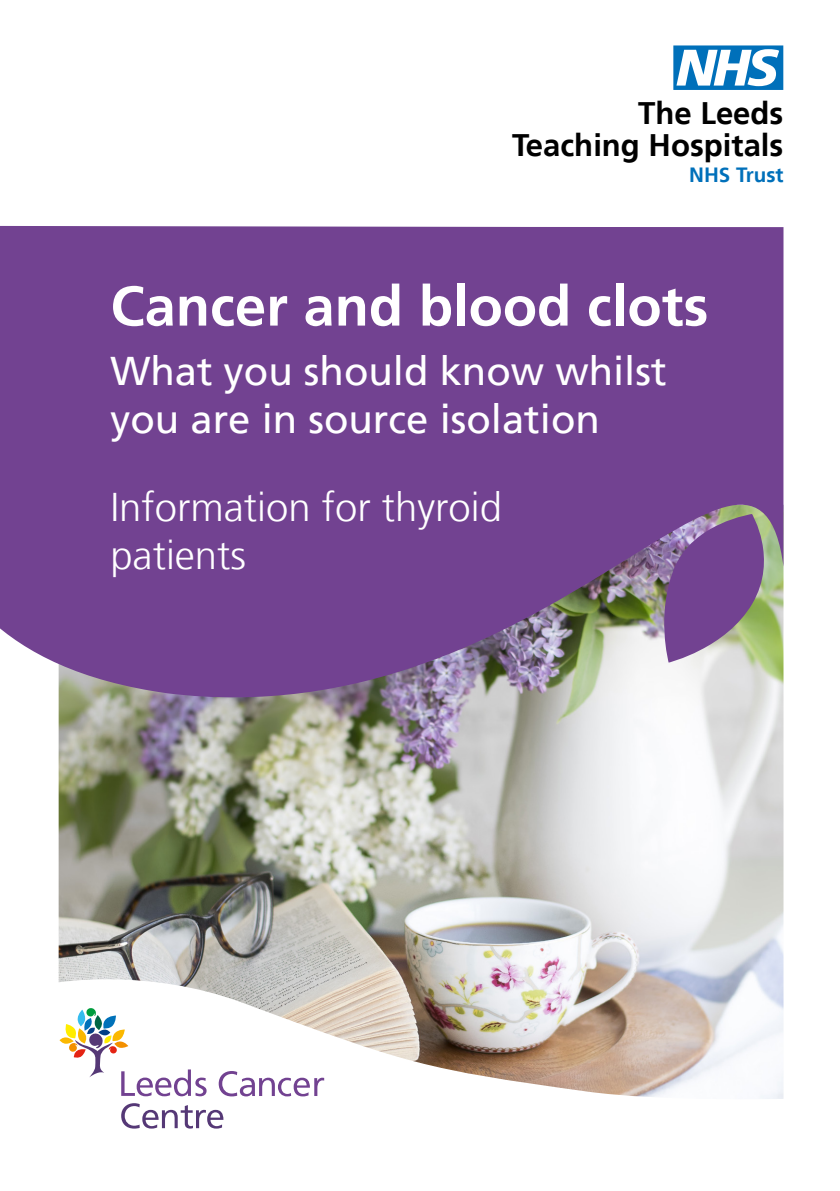
<style>
.page{position:relative;width:840px;height:1191px;background:#fff}
.page>*{position:absolute;margin:0;border:0;box-sizing:border-box;transform-origin:0 0}
.t1{font:62.2px "NHS";color:#0070ba}
.Cover_title_A{font:700 56px "Frutiger LT";color:#fff}
.Cover_title_A-2{font:40px/48px "Frutiger LT";color:#fff}
.Cover_title_A-3{font:300 40px "Frutiger LT";color:#fff}
.t2{font:700 31px "Frutiger LT";color:#000}
.t3{font:700 20.6px "Frutiger LT";color:#0070ba}
</style>
<div class="page">
<img style="left:59px;top:740px;width:724px;height:359px">
<svg style="left:218px;top:1071px;width:106px;height:25px"></svg>
<svg style="left:121px;top:1103px;width:102px;height:25px"></svg>
<svg style="left:60px;top:1007px;width:146px;height:89px"></svg>
<svg style="left:0;top:226px;width:783px;height:514px;background:#7e5796"></svg>
<h1 class="t1" style="left:673px;top:33px;width:111px">n</h1>
<p class="t2" style="left:638px;top:95px;width:147px">The Leeds</p>
<p class="t2" style="left:512px;top:127px;width:273px">Teaching Hospitals</p>
<p class="t3" style="left:688px;top:162px;width:96px">NHS Trust</p>
<p class="Cover_title_A" style="left:110px;top:273px;width:599px">Cancer and blood clots</p>
<p class="Cover_title_A-2" style="left:110px;top:347px;width:557px">What you should know whilst you are in source isolation</p>
<p class="Cover_title_A-3" style="left:110px;top:484px;width:393px">Information for thyroid</p>
<p class="Cover_title_A-3" style="left:110px;top:532px;width:137px">patients</p>
</div>
